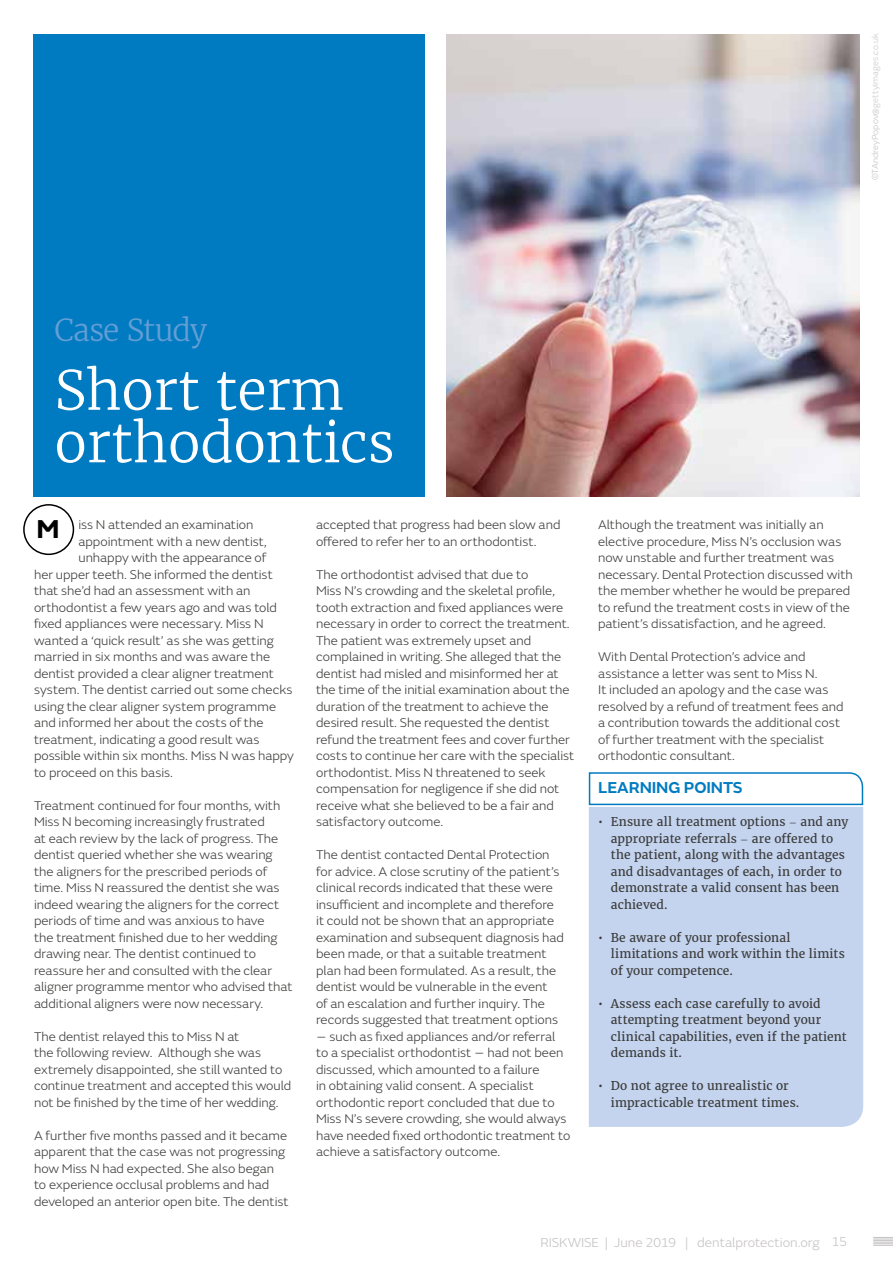
<style>
.page{position:relative;width:893px;height:1263px;background:#fff}
.page>*{position:absolute;margin:0;border:0;box-sizing:border-box;transform-origin:0 0}
.Heading{font:300 54px "Merriweather";color:#fff}
.t1{font:300 30px "Merriweather";letter-spacing:-.03em;color:#649ed5}
.Drop_cap{font:700 27px "FS Emeric";color:#000}
.Subtitle{font:600 16.5px "FS Emeric";letter-spacing:-.01em;color:#007bc2}
.t2{font:300 13.5px "FS Emeric";letter-spacing:-.005em;color:#c5c2c2}
.Body{font:300 13.2px/16.5px "FS Emeric";color:#3c3c3b}
.t3{font:12px/16.5px "Merriweather";letter-spacing:.01em;color:#3c3c3b}
.Small_print{font:300 9px "FS Emeric";letter-spacing:.01em;color:#cac8c8}
.s1{color:#c5c2c2}
.s2{font-family:"Merriweather"}
.s3{font-family:"FS Emeric";font-weight:300}
</style>
<div class="page">
<div style="left:34px;top:34px;width:391px;height:462px;background:#007bc2"></div>
<img style="left:446px;top:34px;width:413px;height:462px">
<div style="left:23px;top:504px;width:51px;height:51px;border:2px solid #000;border-radius:50%"></div>
<svg style="left:873px;top:1237px;width:20px;height:9px"></svg>
<div style="left:589px;top:807px;width:274px;height:320px;background:#c4d4ef"></div>
<svg style="left:588px;top:772px;width:276px;height:34px"></svg>
<p class="Small_print" style="left:869px;top:180px;width:149px;rotate:-90deg"><span class="s1">©TAndreyPopov@</span>gettyimages.co.uk</p>
<p class="t1" style="left:55px;top:310px;width:154px">Case Study</p>
<p class="Heading" style="left:55px;top:354px;width:291px">Short term</p>
<p class="Heading" style="left:55px;top:407px;width:342px">orthodontics</p>
<p class="Body" style="left:78px;top:516px;width:176px">iss N attended an examination</p>
<p class="Body" style="left:78px;top:532px;width:190px">appointment with a new dentist,</p>
<p class="Body" style="left:78px;top:549px;width:189px">unhappy with the appearance of</p>
<p class="Body" style="left:34px;top:565px;width:240px">her upper teeth. She informed the dentist</p>
<p class="Body" style="left:34px;top:582px;width:218px">that she’d had an assessment with an</p>
<p class="Body" style="left:34px;top:598px;width:245px">orthodontist a few years ago and was told</p>
<p class="Body" style="left:34px;top:615px;width:231px">fixed appliances were necessary. Miss N</p>
<p class="Body" style="left:34px;top:631px;width:241px">wanted a ‘quick result’ as she was getting</p>
<p class="Body" style="left:34px;top:648px;width:238px">married in six months and was aware the</p>
<p class="Body" style="left:34px;top:664px;width:241px">dentist provided a clear aligner treatment</p>
<p class="Body" style="left:34px;top:681px;width:260px">system. The dentist carried out some checks</p>
<p class="Body" style="left:34px;top:697px;width:244px">using the clear aligner system programme</p>
<p class="Body" style="left:34px;top:714px;width:231px">and informed her about the costs of the</p>
<p class="Body" style="left:34px;top:730px;width:227px">treatment, indicating a good result was</p>
<p class="Body" style="left:34px;top:747px;width:261px">possible within six months. Miss N was happy</p>
<p class="Body" style="left:34px;top:763px;width:140px">to proceed on this basis.</p>
<p class="Body" style="left:34px;top:796px;width:260px">Treatment continued for four months, with Miss N becoming increasingly frustrated<br>at each review by the lack of progress. The dentist queried whether she was wearing the aligners for the prescribed periods of time. Miss N reassured the dentist she was indeed wearing the aligners for the correct periods of time and was anxious to have<br>the treatment finished due to her wedding drawing near. The dentist continued to reassure her and consulted with the clear aligner programme mentor who advised that additional aligners were now necessary.</p>
<p class="Body" style="left:34px;top:1027px;width:259px">The dentist relayed this to Miss N at<br>the following review. Although she was extremely disappointed, she still wanted to continue treatment and accepted this would not be finished by the time of her wedding.</p>
<p class="Body" style="left:34px;top:1126px;width:256px">A further five months passed and it became apparent that the case was not progressing how Miss N had expected. She also began to experience occlusal problems and had developed an anterior open bite. The dentist</p>
<p class="Drop_cap" style="left:36px;top:507px;width:25px">M</p>
<p class="Body" style="left:316px;top:516px;width:246px">accepted that progress had been slow and offered to refer her to an orthodontist.</p>
<p class="Body" style="left:316px;top:565px;width:260px">The orthodontist advised that due to<br>Miss N’s crowding and the skeletal profile, tooth extraction and fixed appliances were necessary in order to correct the treatment.<br>The patient was extremely upset and complained in writing. She alleged that the dentist had misled and misinformed her at the time of the initial examination about the duration of the treatment to achieve the desired result. She requested the dentist refund the treatment fees and cover further costs to continue her care with the specialist orthodontist. Miss N threatened to seek compensation for negligence if she did not receive what she believed to be a fair and satisfactory outcome.</p>
<p class="Body" style="left:316px;top:846px;width:249px">The dentist contacted Dental Protection for advice. A close scrutiny of the patient’s clinical records indicated that these were insufficient and incomplete and therefore it could not be shown that an appropriate examination and subsequent diagnosis had been made, or that a suitable treatment plan had been formulated. As a result, the dentist would be vulnerable in the event<br>of an escalation and further inquiry. The records suggested that treatment options</p>
<p class="Body" style="left:316px;top:1027px;width:256px"><span class="s2">–</span> such as fixed appliances and/or referral to a specialist orthodontist <span class="s2">–</span> had not been discussed, which amounted to a failure<br>in obtaining valid consent. A specialist orthodontic report concluded that due to Miss N’s severe crowding, she would always have needed fixed orthodontic treatment to achieve a satisfactory outcome.</p>
<p class="Body" style="left:598px;top:516px;width:256px">Although the treatment was initially an elective procedure, Miss N’s occlusion was now unstable and further treatment was necessary. Dental Protection discussed with the member whether he would be prepared to refund the treatment costs in view of the patient’s dissatisfaction, and he agreed.</p>
<p class="Body" style="left:598px;top:648px;width:247px">With Dental Protection’s advice and assistance a letter was sent to Miss N.<br>It included an apology and the case was resolved by a refund of treatment fees and a contribution towards the additional cost of further treatment with the specialist orthodontic consultant.</p>
<p class="Subtitle" style="left:598px;top:775px;width:146px">LEARNING POINTS</p>
<p class="t3" style="left:611px;top:813px;width:239px;text-indent:-13px">• Ensure all treatment options <span class="s3">–</span> and any appropriate referrals <span class="s3">–</span> are offered to the patient, along with the advantages and disadvantages of each, in order to demonstrate a valid consent has been achieved.</p>
<p class="t3" style="left:611px;top:929px;width:235px;text-indent:-13px">• Be aware of your professional limitations and work within the limits of your competence.</p>
<p class="t3" style="left:611px;top:995px;width:237px;text-indent:-13px">• Assess each case carefully to avoid attempting treatment beyond your clinical capabilities, even if the patient demands it.</p>
<p class="t3" style="left:611px;top:1077px;width:190px;text-indent:-13px">• Do not agree to unrealistic or impracticable treatment times.</p>
<p class="t2" style="left:540px;top:1233px;width:308px">RISKWISE | June 2019 | dentalprotection.org 15</p>
</div>
